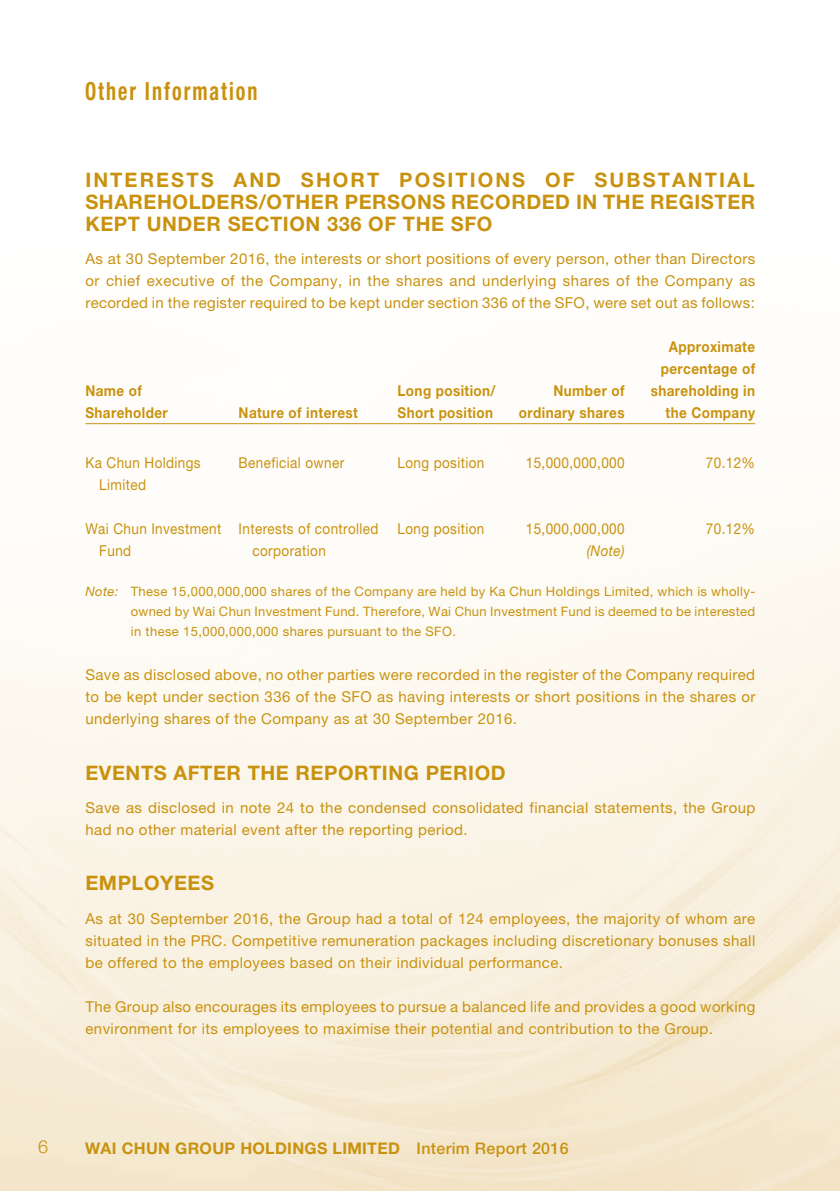
<style>
.page{position:relative;width:840px;height:1191px;background:#fff}
.page>*{position:absolute;margin:0;border:0;box-sizing:border-box;transform-origin:0 0}
.t1{font:700 condensed 25px "Helvetica Neue LT Std";letter-spacing:.1em;color:#c9920e;scale:.8 1}
._01_Heading_1{font:700 20px/22px "Helvetica Neue LT Std";letter-spacing:.03em;color:#c9920e;text-align:justify}
.t2{font:300 18px "Helvetica Neue LT Std";color:#c9920e}
.t3{font:700 16px "Helvetica Neue LT Std";letter-spacing:.02em;color:#c9920e}
._00_Body_text{font:15px/22px "Helvetica Neue LT Std";letter-spacing:.03em;color:#c9920e;text-align:justify}
._50_Table_Body{font:15px "Helvetica Neue LT Std";letter-spacing:.03em;color:#c9920e;scale:.9 1}
._50_Table_Body-2{font:700 15px "Helvetica Neue LT Std";letter-spacing:.03em;color:#c9920e;scale:.9 1}
._50_Table_Body-3{font:italic 15px "Helvetica Neue LT Std";color:#c9920e;scale:.9 1}
._10_Notes_text{font:13px/20px "Helvetica Neue LT Std";letter-spacing:.03em;color:#c9920e;text-align:justify}
.s1{font-style:italic}
.s2{font-weight:500}
</style>
<div class="page">
<img style="left:0;top:423px;width:840px;height:768px">
<hr style="left:85px;top:423px;width:153px;height:1px;background:#c9920e">
<hr style="left:238px;top:423px;width:159px;height:1px;background:#c9920e">
<hr style="left:397px;top:423px;width:108px;height:1px;background:#c9920e">
<hr style="left:505px;top:423px;width:130px;height:1px;background:#c9920e">
<hr style="left:635px;top:423px;width:119px;height:1px;background:#c9920e">
<h1 class="t1" style="left:85px;top:76px;width:217px">Other Information</h1>
<p class="_01_Heading_1" style="left:85px;top:168px;width:671px">INTERESTS AND SHORT POSITIONS OF SUBSTANTIAL SHAREHOLDERS/OTHER PERSONS RECORDED IN THE REGISTER KEPT UNDER SECTION 336 OF THE SFO</p>
<p class="_00_Body_text" style="left:85px;top:247px;width:671px">As at 30 September 2016, the interests or short positions of every person, other than Directors or chief executive of the Company, in the shares and underlying shares of the Company as recorded in the register required to be kept under section 336 of the SFO, were set out as follows:</p>
<p class="_50_Table_Body-2" style="left:85px;top:381px;width:64px">Name of</p>
<p class="_50_Table_Body-2" style="left:85px;top:403px;width:93px">Shareholder</p>
<p class="_50_Table_Body-2" style="left:238px;top:403px;width:134px">Nature of interest</p>
<p class="_50_Table_Body-2" style="left:397px;top:381px;width:110px">Long position/</p>
<p class="_50_Table_Body-2" style="left:397px;top:403px;width:108px">Short position</p>
<p class="_50_Table_Body-2" style="left:553px;top:381px;width:80px">Number of</p>
<p class="_50_Table_Body-2" style="left:518px;top:403px;width:119px">ordinary shares</p>
<p class="_50_Table_Body-2" style="left:668px;top:337px;width:97px">Approximate</p>
<p class="_50_Table_Body-2" style="left:660px;top:359px;width:106px">percentage of</p>
<p class="_50_Table_Body-2" style="left:650px;top:381px;width:117px">shareholding in</p>
<p class="_50_Table_Body-2" style="left:665px;top:403px;width:101px">the Company</p>
<p class="_50_Table_Body" style="left:85px;top:454px;width:129px">Ka Chun Holdings</p>
<p class="_50_Table_Body" style="left:99px;top:476px;width:53px">Limited</p>
<p class="_50_Table_Body" style="left:85px;top:520px;width:152px">Wai Chun Investment</p>
<p class="_50_Table_Body" style="left:99px;top:542px;width:37px">Fund</p>
<p class="_50_Table_Body" style="left:238px;top:454px;width:119px">Beneficial owner</p>
<p class="_50_Table_Body" style="left:397px;top:454px;width:98px">Long position</p>
<p class="_50_Table_Body" style="left:525px;top:454px;width:111px">15,000,000,000</p>
<p class="_50_Table_Body" style="left:705px;top:454px;width:56px">70.12%</p>
<p class="_50_Table_Body" style="left:238px;top:520px;width:157px">Interests of controlled</p>
<p class="_50_Table_Body" style="left:252px;top:542px;width:83px">corporation</p>
<p class="_50_Table_Body" style="left:397px;top:520px;width:98px">Long position</p>
<p class="_50_Table_Body" style="left:525px;top:520px;width:111px">15,000,000,000</p>
<p class="_50_Table_Body-3" style="left:586px;top:542px;width:44px">(Note)</p>
<p class="_50_Table_Body" style="left:705px;top:520px;width:56px">70.12%</p>
<p class="_10_Notes_text" style="left:131px;top:581px;width:625px;text-indent:-45px"><span class="s1">Note:</span> These 15,000,000,000 shares of the Company are held by Ka Chun Holdings Limited, which is wholly&shy;owned by Wai Chun Investment Fund. Therefore, Wai Chun Investment Fund is deemed to be interested in these 15,000,000,000 shares pursuant to the SFO.</p>
<p class="_00_Body_text" style="left:85px;top:664px;width:671px">Save as disclosed above, no other parties were recorded in the register of the Company required to be kept under section 336 of the SFO as having interests or short positions in the shares or underlying shares of the Company as at 30 September 2016.</p>
<p class="_01_Heading_1" style="left:85px;top:761px;width:421px">EVENTS AFTER THE REPORTING PERIOD</p>
<p class="_00_Body_text" style="left:85px;top:796px;width:671px">Save as disclosed in note 24 to the condensed consolidated financial statements, the Group had no other material event after the reporting period.</p>
<p class="_01_Heading_1" style="left:85px;top:871px;width:130px">EMPLOYEES</p>
<p class="_00_Body_text" style="left:85px;top:907px;width:671px">As at 30 September 2016, the Group had a total of 124 employees, the majority of whom are situated in the PRC. Competitive remuneration packages including discretionary bonuses shall be offered to the employees based on their individual performance.</p>
<p class="_00_Body_text" style="left:85px;top:995px;width:671px">The Group also encourages its employees to pursue a balanced life and provides a good working environment for its employees to maximise their potential and contribution to the Group.</p>
<p class="t2" style="left:38px;top:1135px;width:12px">6</p>
<p class="t3" style="left:85px;top:1138px;width:484px">WAI CHUN GROUP HOLDINGS LIMITED <span class="s2">Interim Report 2016</span></p>
</div>
